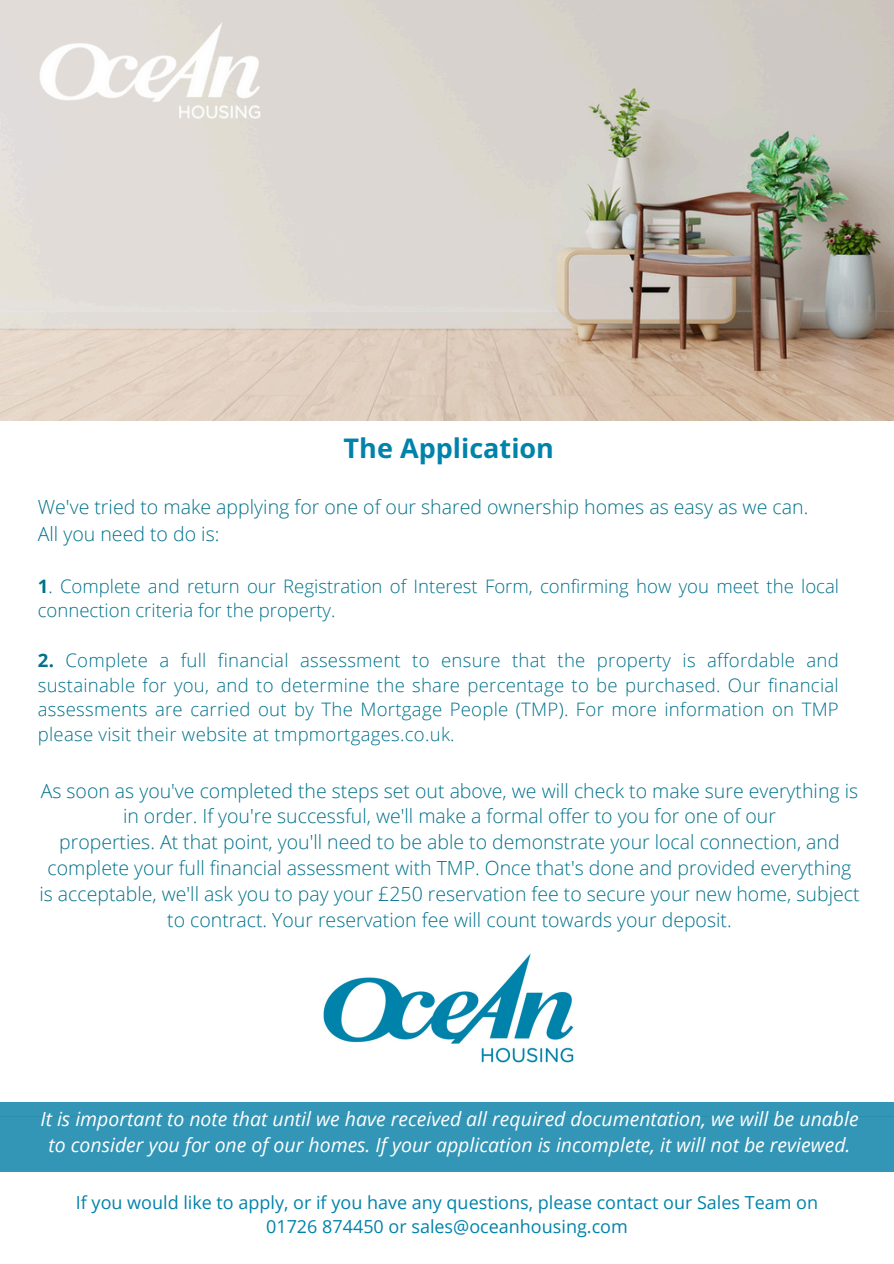
<style>
.page{position:relative;width:894px;height:1264px;background:#fff}
.page>*{position:absolute;margin:0;border:0;box-sizing:border-box;transform-origin:0 0}
.t1{font:700 27px "Open Sans";color:#0083aa}
.t2{font:300 19.5px/25.8px "Open Sans";color:#00728b;text-align:center}
.t3{font:italic 19.5px/25.8px "Open Sans";color:#fff;text-align:center}
.t4{font:300 18.6px/24.8px "Open Sans";color:#00728b}
.t5{font:18px/23.7px "Open Sans";color:#0083aa;text-align:center}
.s1{font-weight:700}
</style>
<div class="page">
<img style="left:0;top:0;width:892px;height:421px">
<img style="left:0;top:0;width:299px;height:156px">
<img style="left:323px;top:953px;width:251px;height:110px">
<div style="left:0;top:1101px;width:892px;height:70px;background:#3396b7"></div>
<p class="t1" style="left:343px;top:429px;width:212px">The Application</p>
<p class="t2" style="left:38px;top:493px;width:771px">We've tried to make applying for one of our shared ownership homes as easy as we can.</p>
<p class="t2" style="left:38px;top:520px;width:183px">All you need to do is:</p>
<p class="t4" style="left:38px;top:573px;width:802px"><span class="s1">1</span>. Complete and return our Registration of Interest Form, confirming how you meet the local connection criteria for the property.</p>
<p class="t4" style="left:38px;top:647px;width:802px;text-align:justify"><span class="s1">2.</span> Complete a full financial assessment to ensure that the property is affordable and sustainable for you, and to determine the share percentage to be purchased. Our financial assessments are carried out by The Mortgage People (TMP). For more information on TMP please visit their website at tmpmortgages.co.uk.</p>
<p class="t2" style="left:41px;top:777px;width:818px">As soon as you've completed the steps set out above, we will check to make sure everything is in order. If you're successful, we'll make a formal offer to you for one of our</p>
<p class="t2" style="left:59px;top:828px;width:781px">properties. At that point, you'll need to be able to demonstrate your local connection, and</p>
<p class="t2" style="left:39px;top:854px;width:821px">complete your full financial assessment with TMP. Once that's done and provided everything is acceptable, we'll ask you to pay your £250 reservation fee to secure your new home, subject to contract. Your reservation fee will count towards your deposit.</p>
<p class="t3" style="left:40px;top:1105px;width:819px">It is important to note that until we have received all required documentation, we will be unable to consider you for one of our homes. If your application is incomplete, it will not be reviewed.</p>
<p class="t5" style="left:76px;top:1189px;width:743px">If you would like to apply, or if you have any questions, please contact our Sales Team on<br>01726 874450 or sales@oceanhousing.com</p>
</div>
